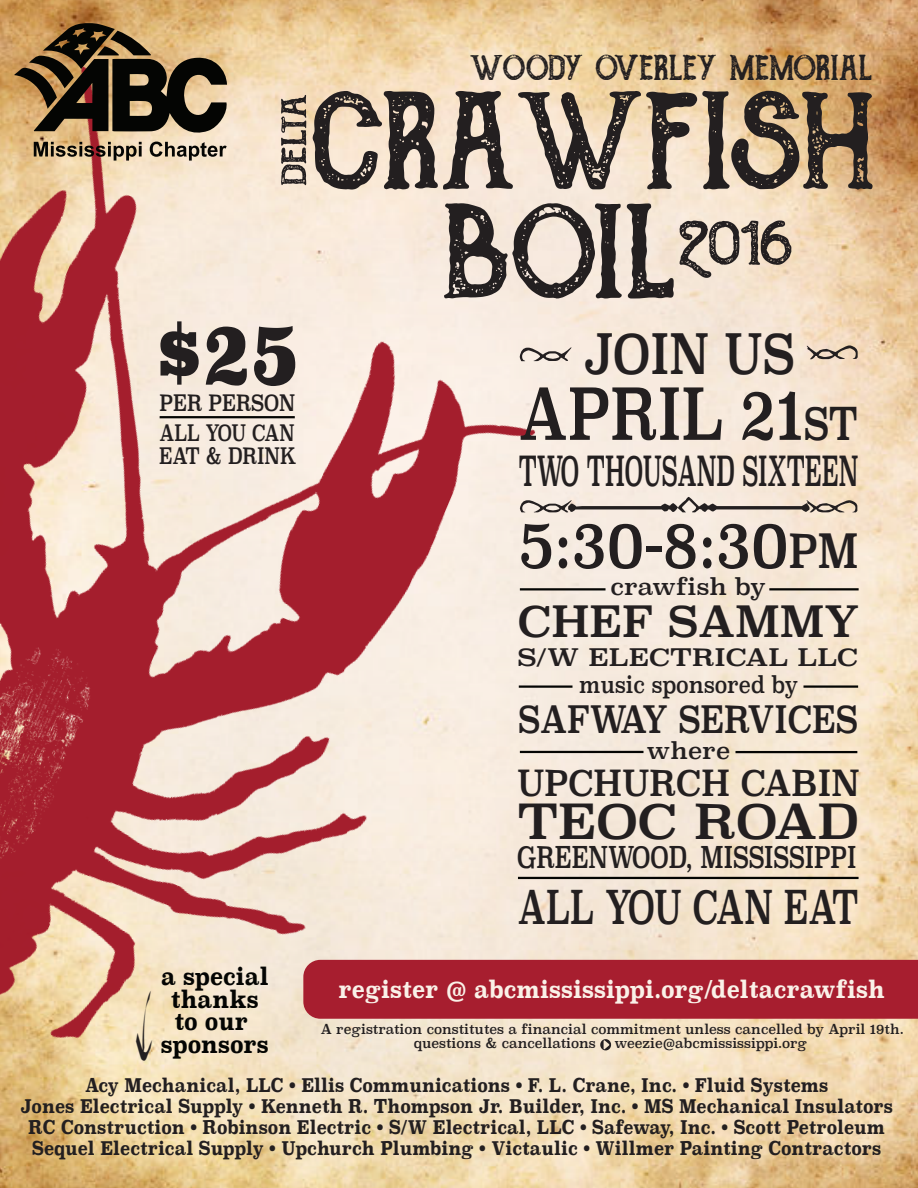
<style>
.page{position:relative;width:918px;height:1188px;background:#fff}
.page>*{position:absolute;margin:0;border:0;box-sizing:border-box;transform-origin:0 0}
.t1{font:176.25px "The Goldsmith Vintage";color:#231f20}
.t2{font:170.25px "The Goldsmith Vintage";color:#231f20}
.t3{font:900 85.2px "Superclarendon";color:#231f20;scale:.81 1}
.t4{font:79.5px "The Goldsmith Vintage";color:#231f20}
.t5{font:70.5px "Superclarendon";color:#231f20;scale:.8 1}
.t6{font:64.65px "Superclarendon";color:#231f20;scale:.83 1}
.t7{font:54.3px "Superclarendon";color:#231f20;scale:.82 1}
.t8{font:47.25px "Superclarendon";color:#231f20;scale:1.05 1}
.t9{font:45.6px "Superclarendon";letter-spacing:-.01em;color:#231f20;scale:.7 1}
.t10{font:45px "The Goldsmith Vintage";color:#231f20}
.t11{font:45px "The Goldsmith Vintage";color:#231f20;scale:1.26 1}
.t12{font:42.15px "Superclarendon";color:#231f20}
.t13{font:40.5px "Superclarendon";color:#231f20;scale:.54 1}
.t14{font:36.9px "Superclarendon";color:#231f20;scale:.84 1}
.t15{font:35.25px "Superclarendon";color:#231f20;scale:.9 1}
.t16{font:29.4px "Superclarendon";color:#231f20;scale:.75 1}
.t17{font:700 24px "Superclarendon";color:#faf1e8;scale:.87 1}
.t18{font:700 24px/22.5px "Superclarendon";color:#040503;text-align:center;scale:.87 1}
.t19{font:23.7px "Superclarendon";color:#231f20;scale:1.12 1}
.t20{font:23.25px "Superclarendon";color:#231f20;scale:.85 1}
.t21{font:23.25px "Superclarendon";color:#231f20}
.t22{font:22.2px/23.2px "Superclarendon";color:#231f20;scale:.76 1}
.t23{font:22.2px "Superclarendon";color:#231f20;scale:.81 1}
.t24{font:700 18.75px/21px "Superclarendon";color:#231f20;text-align:center;scale:.86 1}
.t25{font:13.5px "Superclarendon";color:#231f20;scale:.94 1}
.s1{font-size:44.25px}
.s2{font-size:46.2px}
</style>
<div class="page">
<img style="left:0;top:0;width:918px;height:1188px">
<img style="left:0;top:5px;width:849px;height:1183px">
<svg style="left:520px;top:497px;width:337px;height:15px;background:#bdb1a8"></svg>
<svg style="left:520px;top:345px;width:338px;height:16px;background:#e3d5c8"></svg>
<hr style="left:769px;top:588px;width:90px;height:2px;background:#040503">
<hr style="left:520px;top:588px;width:86px;height:2px;background:#040503">
<hr style="left:735px;top:751px;width:122px;height:2px;background:#040503">
<hr style="left:520px;top:751px;width:124px;height:2px;background:#040503">
<div style="left:303px;top:960px;width:615px;height:59px;background:#a71e2f"></div>
<hr style="left:518px;top:877px;width:341px;height:2px;background:#040503">
<hr style="left:160px;top:416px;width:135px;height:2px;background:#040503">
<svg style="left:14px;top:23px;width:213px;height:113px;background:#756042"></svg>
<svg style="left:34px;top:142px;width:108px;height:19px;background:#967e65"></svg>
<svg style="left:150px;top:142px;width:77px;height:19px"></svg>
<svg style="left:600px;top:1039px;width:11px;height:11px"></svg>
<hr style="left:804px;top:685px;width:54px;height:3px;background:#040503">
<hr style="left:519px;top:685px;width:54px;height:3px;background:#040503">
<svg style="left:123px;top:991px;width:48px;height:71px;background:#f6e4bf"></svg>
<h3 class="t10" style="left:470px;top:46px;width:404px">woody overley memorial</h3>
<h1 class="t1" style="left:310px;top:56px;width:567px">crawfish</h1>
<h3 class="t11" style="left:272px;top:186px;width:74px;rotate:-90deg">delta</h3>
<h3 class="t3" style="left:157px;top:296px;width:177px">$25</h3>
<p class="t23" style="left:159px;top:388px;width:169px">PER PERSON</p>
<p class="t22" style="left:159px;top:423px;width:182px">ALL YOU CAN<br>EAT &amp; DRINK</p>
<p class="t18" style="left:161px;top:966px;width:125px">a special thanks to our</p>
<p class="t18" style="left:161px;top:1034px;width:126px">sponsors</p>
<h2 class="t2" style="left:442px;top:169px;width:236px">boil</h2>
<h3 class="t4" style="left:678px;top:205px;width:115px">2016</h3>
<h3 class="t7" style="left:584px;top:318px;width:258px">JOIN US</h3>
<h3 class="t5" style="left:519px;top:367px;width:425px">APRIL 21<span class="s1">ST</span></h3>
<h3 class="t13" style="left:519px;top:444px;width:631px">TWO THOUSAND SIXTEEN</h3>
<h3 class="t6" style="left:519px;top:501px;width:411px">5:30-8:30<span class="s2">PM</span></h3>
<p class="t21" style="left:611px;top:571px;width:157px">crawfish by</p>
<h3 class="t12" style="left:518px;top:593px;width:343px">CHEF SAMMY</h3>
<p class="t19" style="left:517px;top:642px;width:306px">S/W ELECTRICAL LLC</p>
<p class="t20" style="left:579px;top:668px;width:259px">music sponsored by</p>
<h3 class="t14" style="left:518px;top:695px;width:406px">SAFWAY SERVICES</h3>
<p class="t21" style="left:647px;top:735px;width:85px">where</p>
<h3 class="t15" style="left:517px;top:759px;width:382px">UPCHURCH CABIN</h3>
<h3 class="t8" style="left:517px;top:790px;width:327px">TEOC ROAD</h3>
<h3 class="t16" style="left:517px;top:837px;width:454px">GREENWOOD, MISSISSIPPI</h3>
<h3 class="t9" style="left:518px;top:876px;width:488px">ALL YOU CAN EAT</h3>
<p class="t17" style="left:338px;top:971px;width:630px">register @ abcmississippi.org/deltacrawfish</p>
<p class="t25" style="left:321px;top:1020px;width:622px">A registration constitutes a financial commitment unless cancelled by April 19th.</p>
<p class="t25" style="left:414px;top:1034px;width:420px">questions &amp; cancellations weezie@abcmississippi.org</p>
<p class="t24" style="left:20px;top:1076px;width:1016px">Acy Mechanical, LLC • Ellis Communications • F. L. Crane, Inc. • Fluid Systems<br>Jones Electrical Supply • Kenneth R. Thompson Jr. Builder, Inc. • MS Mechanical Insulators RC Construction • Robinson Electric • S/W Electrical, LLC • Safeway, Inc. • Scott Petroleum Sequel Electrical Supply • Upchurch Plumbing • Victaulic • Willmer Painting Contractors</p>
</div>
